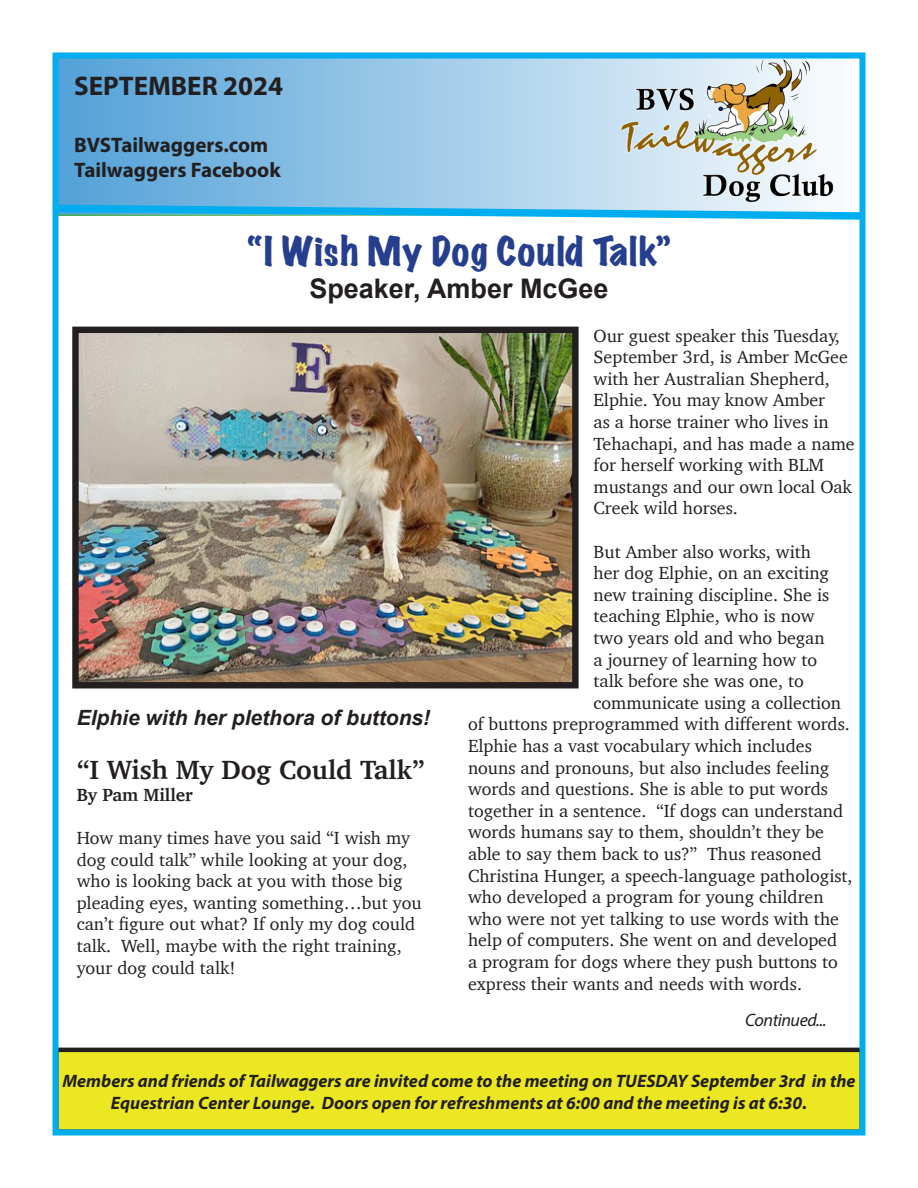
<style>
.page{position:relative;width:918px;height:1188px;background:#fff}
.page>*{position:absolute;margin:0;border:0;box-sizing:border-box;transform-origin:0 0}
.t1{font:expanded 36px "Marker Felt";letter-spacing:.04em;color:#253f8e}
.t2{font:700 27px "Charter";color:#231f20}
.t3{font:700 27px "Arial";color:#231f20}
.t4{font:700 27px "Myriad Pro";color:#231f20}
.t5{font:700 21px "Myriad Pro";color:#231f20}
.t6{font:italic 700 21px "Arial";color:#231f20}
.t7{font:18px/21.6px "Charter";color:#231f20}
.t8{font:italic 700 18px "Myriad Pro";color:#231f20}
.t9{font:italic 18px "Myriad Pro";letter-spacing:-.025em;color:#231f20}
.t10{font:700 18px "Charter";color:#231f20}
</style>
<div class="page">
<svg style="left:59px;top:59px;width:553px;height:142px"></svg>
<div style="left:56px;top:1050px;width:806px;height:82px;background:#ebe823"></div>
<div style="left:54px;top:1048px;width:810px;height:86px;border:4px solid #231f20"></div>
<svg style="left:59px;top:201px;width:800px;height:19px"></svg>
<img style="left:612px;top:59px;width:225px;height:143px">
<img style="left:79px;top:334px;width:493px;height:347px">
<div style="left:72px;top:327px;width:507px;height:361px;border:6px solid #231f20"></div>
<div style="left:52px;top:52px;width:814px;height:1084px;border:6px solid #00aeef"></div>
<p class="t4" style="left:74px;top:68px;width:210px">SEPTEMBER 2024</p>
<p class="t5" style="left:74px;top:131px;width:196px">BVSTailwaggers.com</p>
<p class="t5" style="left:74px;top:157px;width:208px">Tailwaggers Facebook</p>
<p class="t1" style="left:248px;top:223px;width:424px">“I Wish My Dog Could Talk”</p>
<p class="t3" style="left:309px;top:270px;width:301px">Speaker, Amber McGee</p>
<p class="t6" style="left:77px;top:704px;width:355px">Elphie with her plethora of buttons!</p>
<p class="t2" style="left:77px;top:747px;width:349px">“I Wish My Dog Could Talk”</p>
<p class="t10" style="left:77px;top:779px;width:118px">By Pam Miller</p>
<p class="t7" style="left:77px;top:827px;width:347px">How many times have you said “I wish my dog could talk” while looking at your dog, who is looking back at you with those big pleading eyes, wanting something…but you can’t figure out what? If only my dog could talk. Well, maybe with the right training, your dog could talk!</p>
<p class="t7" style="left:594px;top:324px;width:263px">Our guest speaker this Tuesday,<br>September 3rd, is Amber McGee with her Australian Shepherd,<br>Elphie. You may know Amber<br>as a horse trainer who lives in<br>Tehachapi, and has made a name for herself working with BLM mustangs and our own local Oak<br>Creek wild horses.</p>
<p class="t7" style="left:594px;top:540px;width:219px">But Amber also works, with</p>
<p class="t7" style="left:594px;top:562px;width:237px">her dog Elphie, on an exciting</p>
<p class="t7" style="left:594px;top:584px;width:237px">new training discipline. She is</p>
<p class="t7" style="left:594px;top:605px;width:223px">teaching Elphie, who is now</p>
<p class="t7" style="left:594px;top:627px;width:233px">two years old and who began</p>
<p class="t7" style="left:594px;top:648px;width:225px">a journey of learning how to</p>
<p class="t7" style="left:594px;top:670px;width:212px">talk before she was one, to</p>
<p class="t7" style="left:594px;top:692px;width:249px">communicate using a collection</p>
<p class="t7" style="left:468px;top:713px;width:383px">of buttons preprogrammed with different words.</p>
<p class="t7" style="left:468px;top:735px;width:345px">Elphie has a vast vocabulary which includes</p>
<p class="t7" style="left:468px;top:756px;width:363px">nouns and pronouns, but also includes feeling</p>
<p class="t7" style="left:468px;top:778px;width:362px">words and questions. She is able to put words</p>
<p class="t7" style="left:468px;top:800px;width:377px">together in a sentence. “If dogs can understand</p>
<p class="t7" style="left:468px;top:821px;width:357px">words humans say to them, shouldn’t they be</p>
<p class="t7" style="left:468px;top:843px;width:355px">able to say them back to us?” Thus reasoned</p>
<p class="t7" style="left:468px;top:864px;width:386px">Christina Hunger, a speech-language pathologist,</p>
<p class="t7" style="left:468px;top:886px;width:357px">who developed a program for young children</p>
<p class="t7" style="left:468px;top:908px;width:372px">who were not yet talking to use words with the</p>
<p class="t7" style="left:468px;top:929px;width:371px">help of computers. She went on and developed</p>
<p class="t7" style="left:468px;top:951px;width:371px">a program for dogs where they push buttons to</p>
<p class="t7" style="left:468px;top:972px;width:336px">express their wants and needs with words.</p>
<p class="t9" style="left:745px;top:1009px;width:83px">Continued...</p>
<p class="t8" style="left:62px;top:1069px;width:795px">Members and friends of Tailwaggers are invited come to the meeting on TUESDAY September 3rd in the</p>
<p class="t8" style="left:111px;top:1091px;width:698px">Equestrian Center Lounge. Doors open for refreshments at 6:00 and the meeting is at 6:30.</p>
</div>
